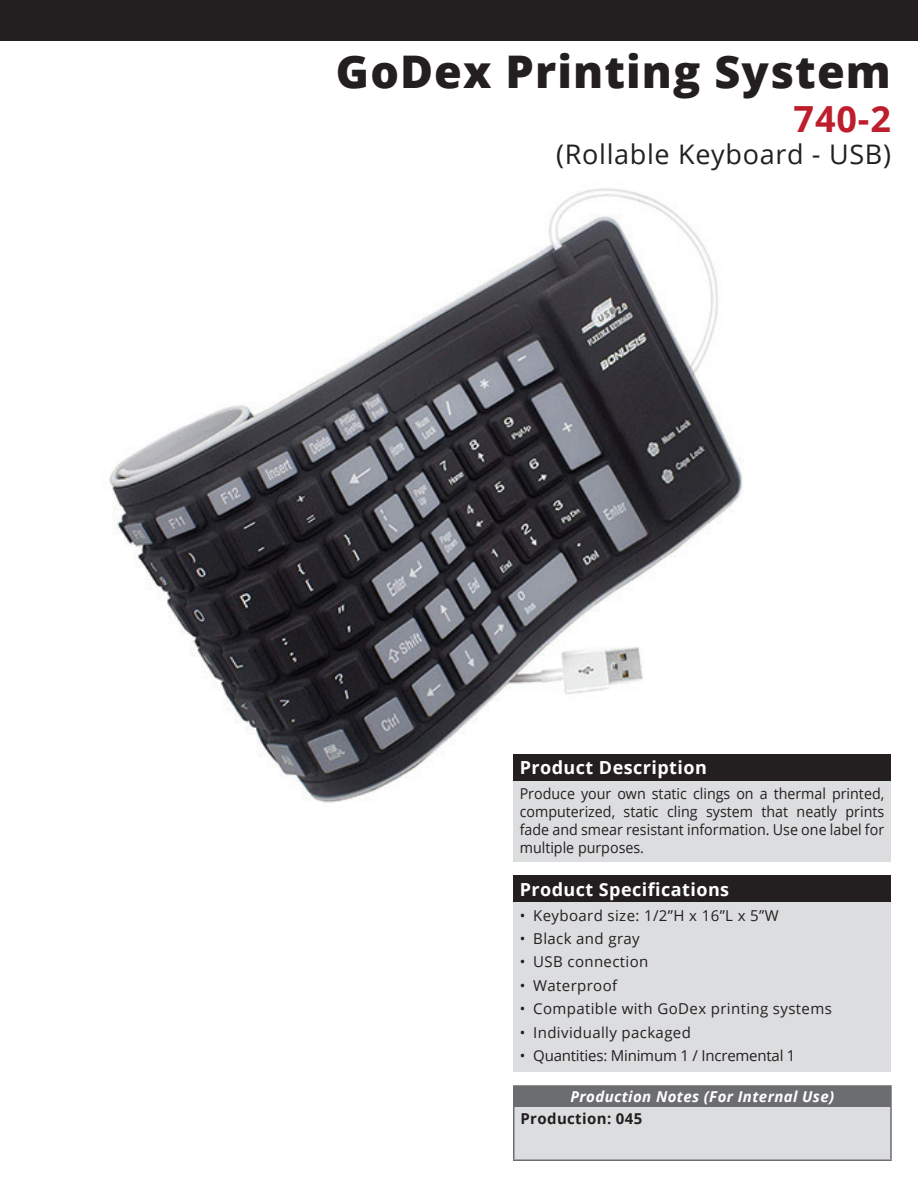
<style>
.page{position:relative;width:918px;height:1188px;background:#fff}
.page>*{position:absolute;margin:0;border:0;box-sizing:border-box;transform-origin:0 0}
.t1{font:800 45px "Open Sans";letter-spacing:.025em;color:#231f20}
.t2{font:700 36px "Open Sans";color:#be1d2c}
.t3{font:27px "Open Sans";letter-spacing:.025em;color:#231f20}
.t4{font:700 18px "Open Sans";letter-spacing:.025em;color:#fff}
.t5{font:15px/18px "Open Sans";letter-spacing:.025em;color:#231f20;text-align:justify;scale:.95 1}
.t6{font:15px "Open Sans";letter-spacing:.025em;color:#231f20}
.t7{font:15px "Open Sans";letter-spacing:-.015em;color:#231f20}
.t8{font:italic 700 15px "Open Sans";letter-spacing:.025em;color:#fff}
.t9{font:700 15px "Open Sans";letter-spacing:.025em;color:#231f20}
</style>
<div class="page">
<img style="left:109px;top:188px;width:635px;height:615px">
<div style="left:0;top:0;width:918px;height:40px;background:#231f20"></div>
<div style="left:513px;top:754px;width:378px;height:27px;background:#231f20"></div>
<div style="left:513px;top:781px;width:378px;height:81px;background:#dcdddf"></div>
<div style="left:513px;top:875px;width:378px;height:27px;background:#231f20"></div>
<div style="left:513px;top:902px;width:378px;height:170px;background:#dcdddf"></div>
<div style="left:514px;top:1086px;width:377px;height:20px;background:#6c6d70"></div>
<div style="left:514px;top:1106px;width:377px;height:54px;background:#dcdddf"></div>
<hr style="left:513px;top:1085px;width:379px;height:2px;background:#6c6d70">
<svg style="left:513px;top:1087px;width:1px;height:19px"></svg>
<svg style="left:891px;top:1087px;width:1px;height:19px"></svg>
<hr style="left:513px;top:1106px;width:379px;height:1px;background:#6c6d70">
<hr style="left:513px;top:1107px;width:1px;height:53px;background:#6c6d70">
<hr style="left:890px;top:1107px;width:2px;height:53px;background:#6c6d70">
<hr style="left:513px;top:1160px;width:379px;height:1px;background:#6c6d70">
<p class="t1" style="left:336px;top:38px;width:557px">GoDex Printing System</p>
<p class="t2" style="left:794px;top:93px;width:99px">740-2</p>
<p class="t3" style="left:556px;top:136px;width:336px">(Rollable Keyboard - USB)</p>
<p class="t4" style="left:520px;top:755px;width:189px">Product Description</p>
<p class="t5" style="left:520px;top:784px;width:385px">Produce your own static clings on a thermal printed, computerized, static cling system that neatly prints fade and smear resistant information. Use one label for multiple purposes.</p>
<p class="t4" style="left:520px;top:876px;width:211px">Product Specifications</p>
<p class="t6" style="left:520px;top:905px;width:260px">• Keyboard size: 1/2”H x 16”L x 5”W</p>
<p class="t6" style="left:520px;top:928px;width:122px">• Black and gray</p>
<p class="t6" style="left:520px;top:952px;width:130px">• USB connection</p>
<p class="t6" style="left:520px;top:975px;width:99px">• Waterproof</p>
<p class="t6" style="left:520px;top:998px;width:314px">• Compatible with GoDex printing systems</p>
<p class="t6" style="left:520px;top:1022px;width:173px">• Individually packaged</p>
<p class="t7" style="left:520px;top:1045px;width:277px">• Quantities: Minimum 1 / Incremental 1</p>
<p class="t8" style="left:571px;top:1086px;width:265px">Production Notes (For Internal Use)</p>
<p class="t9" style="left:520px;top:1108px;width:123px">Production: 045</p>
</div>
